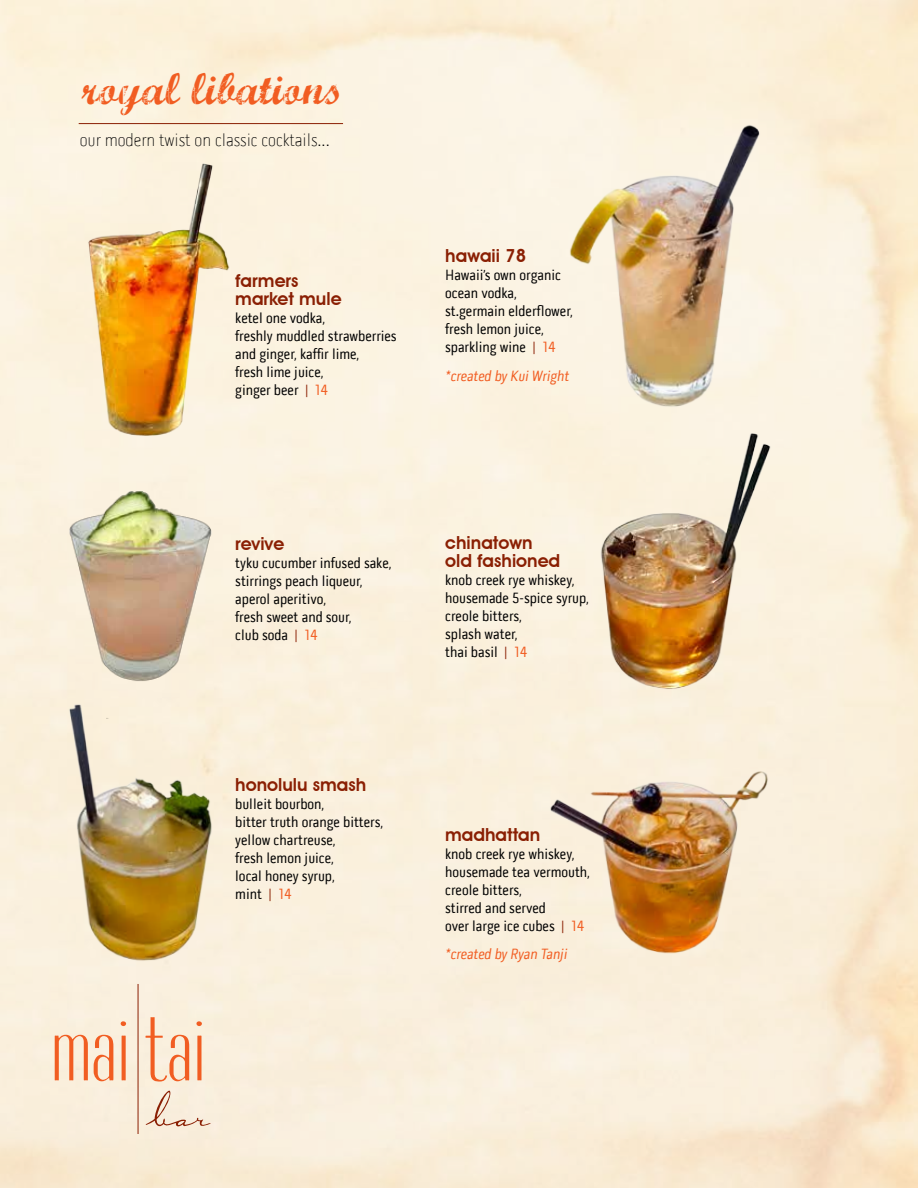
<style>
.page{position:relative;width:918px;height:1188px;background:#fff}
.page>*{position:absolute;margin:0;border:0;box-sizing:border-box;transform-origin:0 0}
.t1{font:45px "Marcelle Script";color:#f15d22}
.t2{font:600 18px/18px "Avant Garde IT Cby BT";color:#8a1f03}
.t3{font:100 18px "Pill Gothic 300 mg";color:#000}
.t4{font:15px/18px "Pill Gothic 300 mg";color:#000}
.t5{font:italic 15px "Pill Gothic 300 mg";color:#f15d22}
.s1{color:#8a1f03}
.s2{color:#f15d22}
</style>
<div class="page">
<img style="left:49px;top:127px;width:201px;height:320px">
<img style="left:554px;top:78px;width:217px;height:337px">
<img style="left:38px;top:453px;width:199px;height:265px">
<img style="left:595px;top:422px;width:183px;height:277px">
<img style="left:45px;top:686px;width:194px;height:293px">
<img style="left:538px;top:754px;width:249px;height:217px">
<hr style="left:79px;top:123px;width:264px;height:1px;background:#8a1f03">
<svg style="left:55px;top:1035px;width:33px;height:45px"></svg>
<svg style="left:94px;top:1035px;width:19px;height:46px"></svg>
<svg style="left:121px;top:1021px;width:5px;height:59px"></svg>
<svg style="left:146px;top:1017px;width:43px;height:65px;background:#f7cbaf"></svg>
<svg style="left:196px;top:1021px;width:6px;height:59px"></svg>
<svg style="left:145px;top:1090px;width:66px;height:37px;background:#eedbc9"></svg>
<hr style="left:138px;top:984px;width:1px;height:150px;background:#8a1f03">
<h1 class="t1" style="left:82px;top:57px;width:262px">royal libations</h1>
<p class="t3" style="left:80px;top:130px;width:252px">our modern twist on classic cocktails...</p>
<p class="t2" style="left:235px;top:272px;width:108px">farmers market mule</p>
<p class="t4" style="left:235px;top:309px;width:163px">ketel one vodka,<br>freshly muddled strawberries and ginger, kaffir lime,<br>fresh lime juice,<br>ginger beer <span class="s1">|</span> <span class="s2">14</span></p>
<p class="t2" style="left:445px;top:247px;width:82px">hawaii 78</p>
<p class="t4" style="left:445px;top:266px;width:129px">Hawaii’s own organic ocean vodka, st.germain elderflower, fresh lemon juice, sparkling wine <span class="s1">|</span> <span class="s2">14</span></p>
<p class="t5" style="left:445px;top:367px;width:125px">*created by Kui Wright</p>
<p class="t2" style="left:235px;top:535px;width:50px">revive</p>
<p class="t4" style="left:235px;top:554px;width:158px">tyku cucumber infused sake, stirrings peach liqueur, aperol aperitivo,<br>fresh sweet and sour,<br>club soda <span class="s1">|</span> <span class="s2">14</span></p>
<p class="t2" style="left:235px;top:775px;width:133px">honolulu smash</p>
<p class="t4" style="left:235px;top:795px;width:149px">bulleit bourbon,<br>bitter truth orange bitters, yellow chartreuse,<br>fresh lemon juice,<br>local honey syrup,<br>mint <span class="s1">|</span> <span class="s2">14</span></p>
<p class="t2" style="left:445px;top:533px;width:116px">chinatown old fashioned</p>
<p class="t4" style="left:445px;top:571px;width:145px">knob creek rye whiskey, housemade 5-spice syrup, creole bitters,<br>splash water,<br>thai basil <span class="s1">|</span> <span class="s2">14</span></p>
<p class="t2" style="left:445px;top:825px;width:97px">madhattan</p>
<p class="t4" style="left:445px;top:845px;width:146px">knob creek rye whiskey, housemade tea vermouth, creole bitters,<br>stirred and served<br>over large ice cubes <span class="s1">|</span> <span class="s2">14</span></p>
<p class="t5" style="left:445px;top:945px;width:124px">*created by Ryan Tanji</p>
</div>
